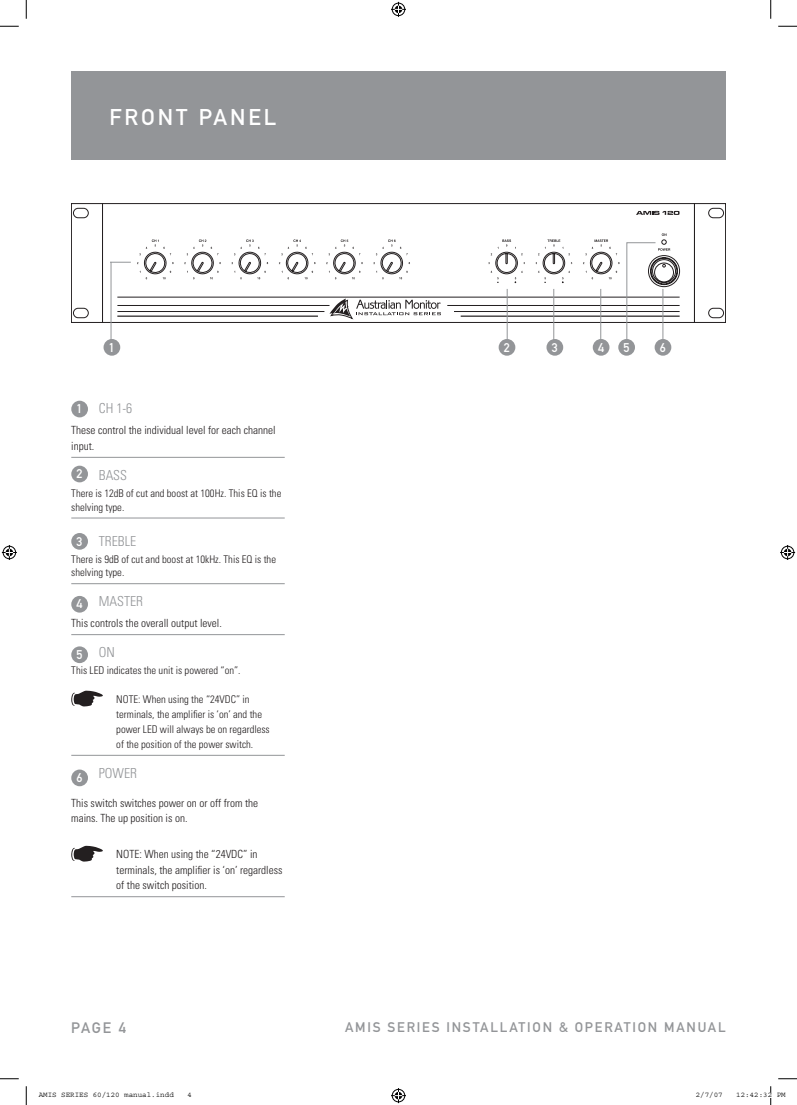
<style>
.page{position:relative;width:797px;height:1105px;background:#fff}
.page>*{position:absolute;margin:0;border:0;box-sizing:border-box;transform-origin:0 0}
.t1{font:22.5px "DIN Mittelschrift";letter-spacing:.13em;color:#fff}
.t2{font:15px "DIN Mittelschrift";color:#939598}
.t3{font:13.75px "DIN Mittelschrift";letter-spacing:.13em;color:#939598}
.t4{font:300 condensed 13.75px "Univers";color:#939598}
.t5{font:12.5px "DIN Mittelschrift";color:#fff}
.t6{font:300 condensed 11.25px/15.6px "Univers";color:#231f20}
.t7{font:300 condensed 10.62px/15px "Univers";color:#231f20}
.t8{font:7.5px "Courier";color:#000}
</style>
<div class="page">
<div style="left:71px;top:71px;width:654px;height:89px;background:#939598"></div>
<svg style="left:103px;top:203px;width:591px;height:120px"></svg>
<svg style="left:694px;top:203px;width:31px;height:120px"></svg>
<svg style="left:71px;top:203px;width:32px;height:120px"></svg>
<hr style="left:111px;top:262px;width:1px;height:86px;background:#939598">
<hr style="left:507px;top:289px;width:1px;height:59px;background:#939598">
<hr style="left:553px;top:289px;width:1px;height:59px;background:#939598">
<hr style="left:600px;top:289px;width:1px;height:59px;background:#939598">
<div style="left:498px;top:339px;width:17px;height:17px;background:#939598;border-radius:50%"></div>
<div style="left:546px;top:339px;width:17px;height:17px;background:#939598;border-radius:50%"></div>
<div style="left:592px;top:339px;width:17px;height:17px;background:#939598;border-radius:50%"></div>
<div style="left:103px;top:339px;width:17px;height:17px;background:#939598;border-radius:50%"></div>
<svg style="left:626px;top:233px;width:44px;height:110px"></svg>
<div style="left:618px;top:339px;width:17px;height:17px;background:#939598;border-radius:50%"></div>
<div style="left:654px;top:339px;width:17px;height:17px;background:#939598;border-radius:50%"></div>
<svg style="left:110px;top:262px;width:21px;height:1px"></svg>
<hr style="left:71px;top:457px;width:214px;height:1px;background:#939598">
<hr style="left:71px;top:518px;width:214px;height:1px;background:#939598">
<hr style="left:71px;top:583px;width:214px;height:1px;background:#939598">
<hr style="left:71px;top:634px;width:214px;height:1px;background:#939598">
<hr style="left:71px;top:755px;width:214px;height:1px;background:#939598">
<hr style="left:71px;top:896px;width:214px;height:1px;background:#939598">
<svg style="left:71px;top:691px;width:32px;height:15px"></svg>
<svg style="left:71px;top:846px;width:32px;height:15px"></svg>
<div style="left:71px;top:401px;width:17px;height:16px;background:#939598;border-radius:50%"></div>
<div style="left:71px;top:466px;width:17px;height:16px;background:#939598;border-radius:50%"></div>
<div style="left:71px;top:596px;width:17px;height:17px;background:#939598;border-radius:50%"></div>
<div style="left:71px;top:646px;width:17px;height:17px;background:#939598;border-radius:50%"></div>
<div style="left:71px;top:533px;width:17px;height:17px;background:#939598;border-radius:50%"></div>
<div style="left:71px;top:769px;width:17px;height:17px;background:#939598;border-radius:50%"></div>
<svg style="left:0;top:25px;width:19px;height:2px"></svg>
<svg style="left:778px;top:25px;width:19px;height:2px"></svg>
<svg style="left:0;top:1078px;width:19px;height:1px"></svg>
<svg style="left:778px;top:1078px;width:19px;height:1px"></svg>
<svg style="left:25px;top:0;width:2px;height:19px"></svg>
<svg style="left:25px;top:1086px;width:2px;height:19px"></svg>
<svg style="left:770px;top:0;width:1px;height:19px"></svg>
<svg style="left:391px;top:2px;width:15px;height:15px"></svg>
<svg style="left:391px;top:1088px;width:15px;height:15px"></svg>
<svg style="left:2px;top:545px;width:15px;height:15px"></svg>
<svg style="left:780px;top:545px;width:15px;height:15px"></svg>
<svg style="left:770px;top:1086px;width:2px;height:19px"></svg>
<h1 class="t1" style="left:110px;top:104px;width:168px">FRONT PANEL</h1>
<p class="t5" style="left:109px;top:340px;width:8px">1</p>
<p class="t5" style="left:504px;top:340px;width:7px">2</p>
<p class="t5" style="left:552px;top:340px;width:8px">3</p>
<p class="t5" style="left:598px;top:340px;width:8px">4</p>
<p class="t5" style="left:623px;top:340px;width:7px">5</p>
<p class="t5" style="left:660px;top:340px;width:7px">6</p>
<p class="t4" style="left:99px;top:400px;width:35px">CH 1-6</p>
<p class="t6" style="left:71px;top:422px;width:206px">These control the individual level for each channel input.</p>
<p class="t4" style="left:99px;top:467px;width:30px">BASS</p>
<p class="t7" style="left:71px;top:487px;width:212px;line-height:13.5px">There is 12dB of cut and boost at 100Hz. This EQ is the shelving type.</p>
<p class="t4" style="left:99px;top:532px;width:39px">TREBLE</p>
<p class="t7" style="left:71px;top:552px;width:206px;line-height:13.5px">There is 9dB of cut and boost at 10kHz. This EQ is the shelving type.</p>
<p class="t4" style="left:99px;top:593px;width:46px">MASTER</p>
<p class="t6" style="left:71px;top:615px;width:152px">This controls the overall output level.</p>
<p class="t4" style="left:99px;top:644px;width:18px">ON</p>
<p class="t7" style="left:71px;top:663px;width:171px">This LED indicates the unit is powered “on”.</p>
<p class="t7" style="left:116px;top:692px;width:155px">NOTE: When using the “24VDC” in terminals, the amplifier is ‘on’ and the power LED will always be on regardless of the position of the power switch.</p>
<p class="t4" style="left:99px;top:765px;width:40px">POWER</p>
<p class="t6" style="left:71px;top:796px;width:188px;line-height:15px">This switch switches power on or off from the mains. The up position is on.</p>
<p class="t6" style="left:116px;top:846px;width:168px">NOTE: When using the “24VDC” in terminals, the amplifier is ‘on’ regardless of the switch position.</p>
<p class="t5" style="left:77px;top:401px;width:7px">1</p>
<p class="t5" style="left:77px;top:466px;width:7px">2</p>
<p class="t5" style="left:77px;top:534px;width:7px">3</p>
<p class="t5" style="left:77px;top:597px;width:7px">4</p>
<p class="t5" style="left:77px;top:647px;width:7px">5</p>
<p class="t5" style="left:77px;top:770px;width:7px">6</p>
<h2 class="t2" style="left:71px;top:1019px;width:56px">PAGE 4</h2>
<p class="t3" style="left:345px;top:1019px;width:382px">AMIS SERIES INSTALLATION &amp; OPERATION MANUAL</p>
<p class="t8" style="left:39px;top:1091px;width:137px">AMIS SERIES 60/120 manual.indd</p>
<p class="t8" style="left:187px;top:1091px;width:6px">4</p>
<p class="t8" style="left:695px;top:1091px;width:28px">2/7/07</p>
<p class="t8" style="left:736px;top:1091px;width:51px">12:42:32 PM</p>
</div>
